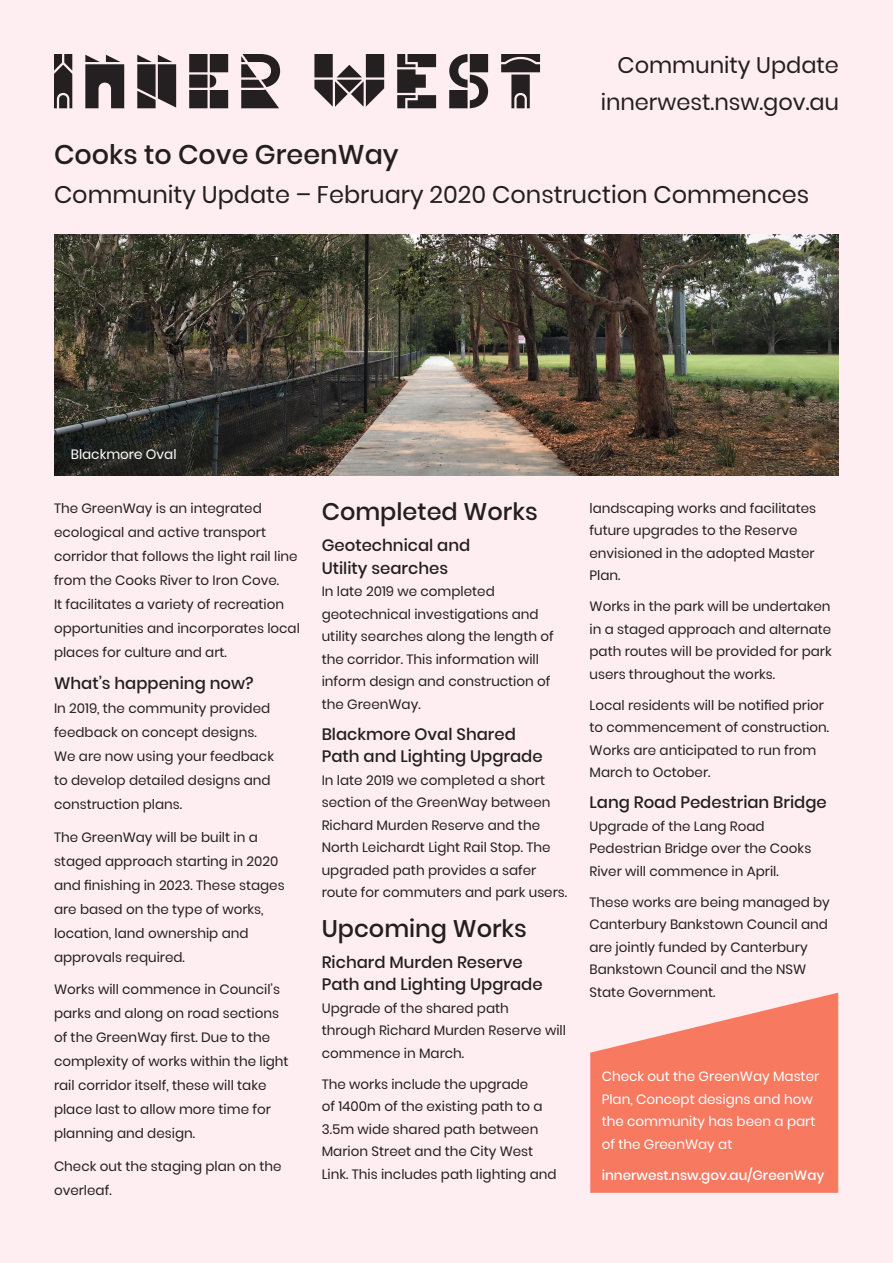
<style>
.page{position:relative;width:893px;height:1263px;background:#feedf1}
.page>*{position:absolute;margin:0;border:0;box-sizing:border-box;transform-origin:0 0}
.t1{font:500 27px "Poppins";color:#231f20}
.t2{font:24px "Poppins";color:#231f20}
.t3{font:500 24px "Poppins";color:#231f20}
.t4{font:22.5px/37.5px "Poppins";color:#231f20;text-align:right}
.t5{font:500 16.5px/22.5px "Poppins";color:#231f20}
.t6{font:13.5px/22.5px "Poppins";color:#231f20}
.t7{font:13.5px/22.5px "Poppins";color:#fff}
.t8{font:500 13.5px "Poppins";color:#fff}
</style>
<div class="page">
<svg style="left:590px;top:993px;width:248px;height:200px;background:#f78a76"></svg>
<img style="left:54px;top:235px;width:785px;height:240px">
<svg style="left:54px;top:54px;width:18px;height:54px"></svg>
<svg style="left:85px;top:55px;width:39px;height:53px"></svg>
<svg style="left:137px;top:55px;width:39px;height:53px"></svg>
<svg style="left:189px;top:54px;width:39px;height:54px"></svg>
<svg style="left:241px;top:54px;width:39px;height:54px"></svg>
<svg style="left:314px;top:54px;width:70px;height:53px"></svg>
<svg style="left:397px;top:54px;width:39px;height:54px"></svg>
<svg style="left:449px;top:54px;width:39px;height:54px"></svg>
<svg style="left:501px;top:54px;width:39px;height:54px"></svg>
<p class="t4" style="left:601px;top:46px;width:240px">Community Update innerwest.nsw.gov.au</p>
<p class="t1" style="left:54px;top:139px;width:346px">Cooks to Cove GreenWay</p>
<p class="t2" style="left:54px;top:181px;width:757px">Community Update – February 2020 Construction Commences</p>
<p class="t7" style="left:71px;top:443px;width:107px">Blackmore Oval</p>
<p class="t6" style="left:54px;top:496px;width:247px;line-height:24px">The GreenWay is an integrated ecological and active transport corridor that follows the light rail line from the Cooks River to Iron Cove.<br>It facilitates a variety of recreation opportunities and incorporates local places for culture and art.</p>
<p class="t5" style="left:54px;top:672px;width:201px">What’s happening now?</p>
<p class="t6" style="left:54px;top:696px;width:222px;line-height:24px">In 2019, the community provided feedback on concept designs.<br>We are now using your feedback to develop detailed designs and construction plans.</p>
<p class="t6" style="left:54px;top:825px;width:232px;line-height:24px">The GreenWay will be built in a staged approach starting in 2020 and finishing in 2023. These stages are based on the type of works, location, land ownership and approvals required.</p>
<p class="t6" style="left:54px;top:977px;width:236px;line-height:24px">Works will commence in Council’s parks and along on road sections of the GreenWay first. Due to the complexity of works within the light rail corridor itself, these will take place last to allow more time for planning and design.</p>
<p class="t6" style="left:54px;top:1154px;width:229px;line-height:24px">Check out the staging plan on the overleaf.</p>
<p class="t3" style="left:322px;top:498px;width:217px">Completed Works</p>
<p class="t5" style="left:322px;top:534px;width:150px">Geotechnical and<br>Utility searches</p>
<p class="t6" style="left:322px;top:580px;width:233px">In late 2019 we completed geotechnical investigations and utility searches along the length of the corridor. This information will inform design and construction of the GreenWay.</p>
<p class="t5" style="left:322px;top:723px;width:222px">Blackmore Oval Shared<br>Path and Lighting Upgrade</p>
<p class="t6" style="left:322px;top:769px;width:247px">In late 2019 we completed a short section of the GreenWay between<br>Richard Murden Reserve and the<br>North Leichardt Light Rail Stop. The upgraded path provides a safer route for commuters and park users.</p>
<p class="t3" style="left:322px;top:914px;width:207px">Upcoming Works</p>
<p class="t5" style="left:322px;top:951px;width:222px">Richard Murden Reserve<br>Path and Lighting Upgrade</p>
<p class="t6" style="left:322px;top:997px;width:246px">Upgrade of the shared path through Richard Murden Reserve will commence in March.</p>
<p class="t6" style="left:322px;top:1073px;width:236px">The works include the upgrade<br>of 1400m of the existing path to a<br>3.5m wide shared path between<br>Marion Street and the City West<br>Link. This includes path lighting and</p>
<p class="t6" style="left:589px;top:497px;width:228px">landscaping works and facilitates future upgrades to the Reserve envisioned in the adopted Master<br>Plan.</p>
<p class="t6" style="left:589px;top:595px;width:244px;text-align:justify">Works in the park will be undertaken in a staged approach and alternate path routes will be provided for park users throughout the works.</p>
<p class="t6" style="left:589px;top:694px;width:241px">Local residents will be notified prior to commencement of construction.<br>Works are anticipated to run from<br>March to October.</p>
<p class="t5" style="left:589px;top:791px;width:239px">Lang Road Pedestrian Bridge</p>
<p class="t6" style="left:589px;top:815px;width:223px">Upgrade of the Lang Road<br>Pedestrian Bridge over the Cooks<br>River will commence in April.</p>
<p class="t6" style="left:589px;top:891px;width:242px">These works are being managed by<br>Canterbury Bankstown Council and are jointly funded by Canterbury<br>Bankstown Council and the NSW<br>State Government.</p>
<p class="t7" style="left:602px;top:1065px;width:219px">Check out the GreenWay Master<br>Plan, Concept designs and how the community has been a part of the GreenWay at</p>
<p class="t8" style="left:602px;top:1167px;width:224px">innerwest.nsw.gov.au/GreenWay</p>
</div>
